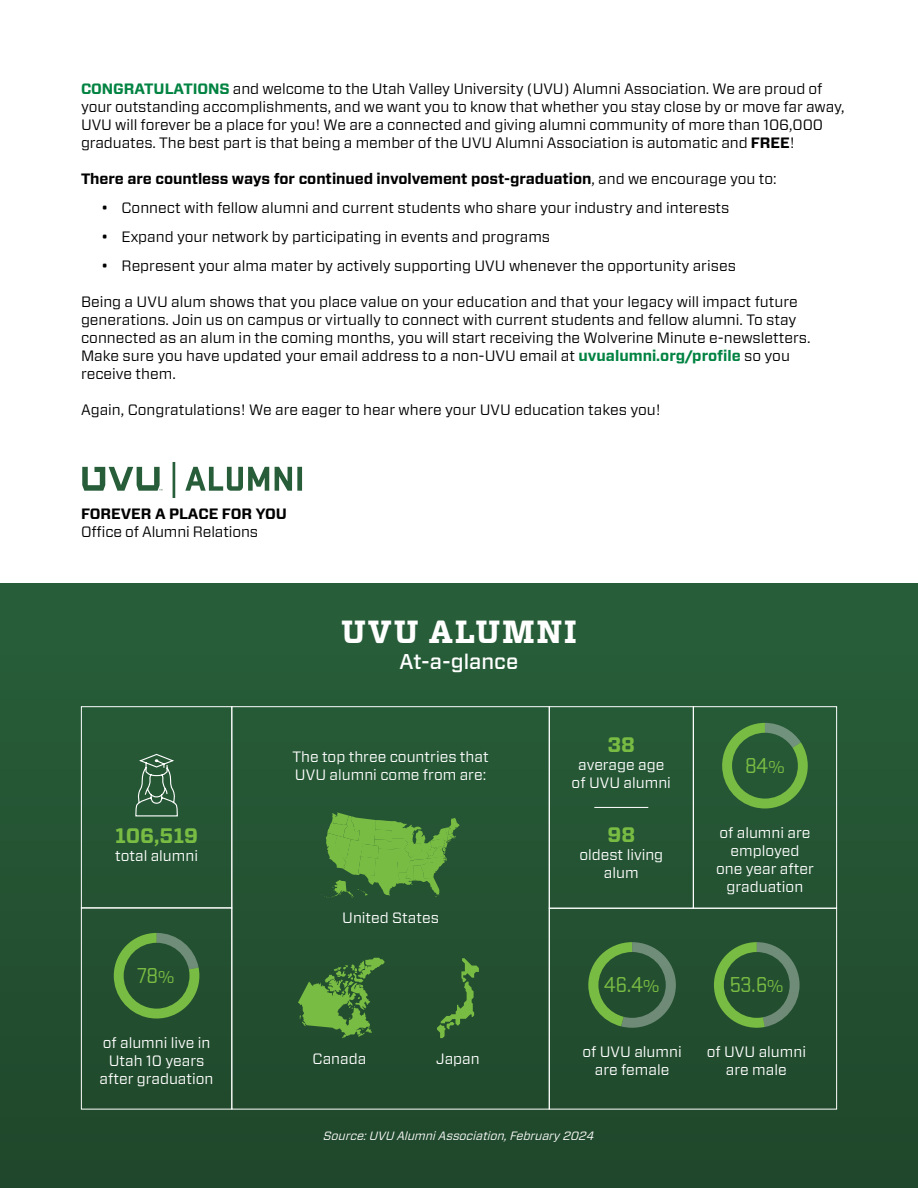
<style>
.page{position:relative;width:918px;height:1188px;background:#fff}
.page>*{position:absolute;margin:0;border:0;box-sizing:border-box;transform-origin:0 0}
.Heading_2{font:700 31.95px "Vitesse";letter-spacing:.05em;color:#fff}
.Heading_2-2{font:22.5px "Stratum 1";letter-spacing:-.025em;color:#79bc43}
.Heading_2-3{font:500 21.3px "Vitesse Sans";color:#fff}
.statText{font:700 21px "Vitesse";color:#79bc43}
.Paragraph{font:15px/18px "Vitesse Sans";color:#000}
.statText-2{font:15px/18px "Vitesse Sans";color:#fff;text-align:center}
.Paragraph-2{font:700 15px "Vitesse Sans";letter-spacing:-.005em;color:#000}
.t1{font:italic 12px "Vitesse Sans";color:#fff}
.s1{font-weight:700;color:#028342}
.s2{font-weight:700}
.s3{font-weight:400}
.s4{font-size:18px}
</style>
<div class="page">
<div style="left:0;top:584px;width:918px;height:604px;background:#245333"></div>
<svg style="left:298px;top:958px;width:86px;height:80px"></svg>
<svg style="left:437px;top:958px;width:42px;height:80px"></svg>
<svg style="left:321px;top:812px;width:139px;height:86px"></svg>
<div style="left:549px;top:908px;width:288px;height:201px;border:1px solid #fff"></div>
<svg style="left:588px;top:942px;width:88px;height:86px"></svg>
<svg style="left:714px;top:942px;width:86px;height:86px"></svg>
<div style="left:81px;top:706px;width:151px;height:202px;border:1px solid #fff"></div>
<svg style="left:135px;top:753px;width:43px;height:64px"></svg>
<div style="left:549px;top:706px;width:145px;height:203px;border:1px solid #fff"></div>
<hr style="left:594px;top:807px;width:54px;height:1px;background:#fff">
<svg style="left:173px;top:462px;width:2px;height:36px"></svg>
<svg style="left:275px;top:467px;width:28px;height:24px"></svg>
<svg style="left:82px;top:467px;width:80px;height:24px"></svg>
<svg style="left:185px;top:467px;width:84px;height:24px"></svg>
<div style="left:693px;top:706px;width:144px;height:203px;border:1px solid #fff"></div>
<svg style="left:722px;top:723px;width:86px;height:85px"></svg>
<div style="left:81px;top:907px;width:151px;height:202px;border:1px solid #fff"></div>
<svg style="left:114px;top:933px;width:85px;height:86px"></svg>
<p class="Paragraph" style="left:81px;top:80px;width:765px"><span class="s1">CONGRATULATIONS</span> and welcome to the Utah Valley University (UVU) Alumni Association. We are proud of your outstanding accomplishments, and we want you to know that whether you stay close by or move far away, UVU will forever be a place for you! We are a connected and giving alumni community of more than 106,000 graduates. The best part is that being a member of the UVU Alumni Association is automatic and <span class="s2">FREE</span>!</p>
<p class="Paragraph-2" style="left:81px;top:169px;width:697px">There are countless ways for continued involvement post-graduation<span class="s3">, and we encourage you to:</span></p>
<p class="Paragraph" style="left:101px;top:199px;width:630px">• Connect with fellow alumni and current students who share your industry and interests</p>
<p class="Paragraph" style="left:101px;top:227px;width:450px">• Expand your network by participating in events and programs</p>
<p class="Paragraph" style="left:101px;top:256px;width:636px">• Represent your alma mater by actively supporting UVU whenever the opportunity arises</p>
<p class="Paragraph" style="left:81px;top:292px;width:731px">Being a UVU alum shows that you place value on your education and that your legacy will impact future generations. Join us on campus or virtually to connect with current students and fellow alumni. To stay connected as an alum in the coming months, you will start receiving the Wolverine Minute e-newsletters.<br>Make sure you have updated your email address to a non-UVU email at <span class="s1">uvualumni.org/profile</span> so you receive them.</p>
<p class="Paragraph" style="left:81px;top:400px;width:581px">Again, Congratulations! We are eager to hear where your UVU education takes you!</p>
<p class="Paragraph-2" style="left:81px;top:504px;width:207px">FOREVER A PLACE FOR YOU</p>
<p class="Paragraph" style="left:81px;top:523px;width:179px">Office of Alumni Relations</p>
<p class="statText" style="left:115px;top:821px;width:85px">106,519</p>
<p class="statText-2" style="left:115px;top:846px;width:85px">total alumni</p>
<p class="Heading_2-2" style="left:137px;top:963px;width:39px">78<span class="s4">%</span></p>
<p class="statText-2" style="left:100px;top:1034px;width:115px">of alumni live in<br>Utah 10 years after graduation</p>
<p class="Heading_2" style="left:341px;top:611px;width:237px">UVU ALUMNI</p>
<p class="Heading_2-3" style="left:400px;top:647px;width:120px">At-a-glance</p>
<p class="statText-2" style="left:292px;top:748px;width:198px">The top three countries that</p>
<p class="statText-2" style="left:295px;top:766px;width:193px">UVU alumni come from are:</p>
<p class="statText-2" style="left:342px;top:909px;width:98px">United States</p>
<p class="statText-2" style="left:313px;top:1050px;width:55px">Canada</p>
<p class="statText-2" style="left:436px;top:1050px;width:45px">Japan</p>
<p class="statText" style="left:607px;top:730px;width:29px">38</p>
<p class="statText-2" style="left:572px;top:755px;width:101px">average age of UVU alumni</p>
<p class="statText" style="left:607px;top:820px;width:29px">98</p>
<p class="statText-2" style="left:579px;top:845px;width:85px">oldest living alum</p>
<p class="Heading_2-2" style="left:604px;top:972px;width:57px">46.4<span class="s4">%</span></p>
<p class="statText-2" style="left:582px;top:1043px;width:101px">of UVU alumni</p>
<p class="statText-2" style="left:595px;top:1061px;width:76px">are female</p>
<p class="t1" style="left:324px;top:1128px;width:272px">Source: UVU Alumni Association, February 2024</p>
<p class="Heading_2-2" style="left:745px;top:753px;width:42px">84<span class="s4">%</span></p>
<p class="statText-2" style="left:716px;top:824px;width:99px">of alumni are employed one year after graduation</p>
<p class="Heading_2-2" style="left:729px;top:972px;width:56px">53.6<span class="s4">%</span></p>
<p class="statText-2" style="left:707px;top:1043px;width:101px">of UVU alumni</p>
<p class="statText-2" style="left:726px;top:1061px;width:62px">are male</p>
</div>
